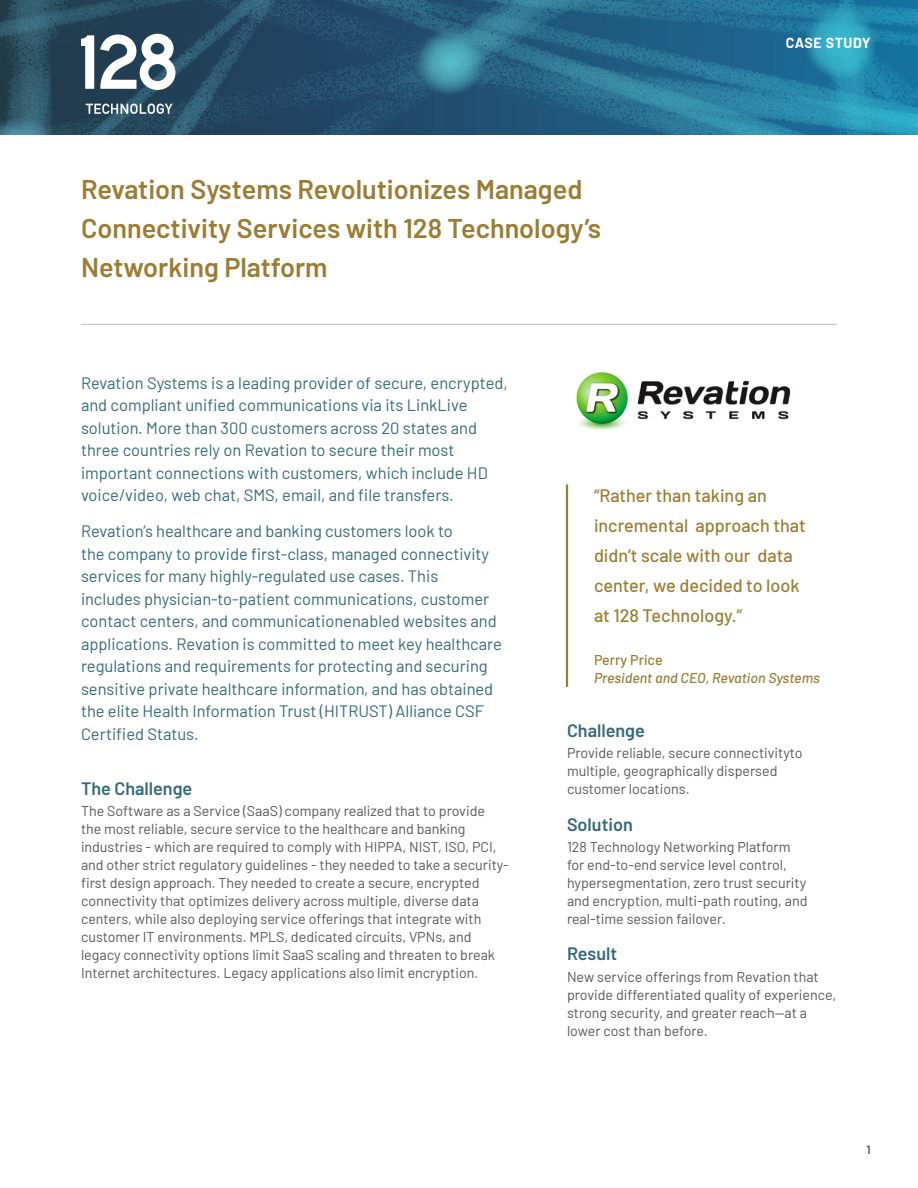
<style>
.page{position:relative;width:918px;height:1188px;background:#fff}
.page>*{position:absolute;margin:0;border:0;box-sizing:border-box;transform-origin:0 0}
.cs_a_head{font:600 27px/39px "Barlow";color:#9b7c32}
.cs_callout{font:500 18px/30px "Barlow";color:#9b7c32}
.cs_b_head{font:600 18px "Barlow";color:#34697c}
.cs_b_head_span{font:600 18px "Barlow";color:#34697c}
.cs_intro_last{font:16.5px/22.5px "Barlow";color:#34697c}
.cs_intro{font:16.5px/22.5px "Barlow";color:#34697c}
.cs_text{font:14.25px/18px "Barlow";color:#57585a}
.cs_callout-2{font:italic 500 14.25px/18px "Barlow";color:#9b7c32}
.cs_document_type{font:700 14.25px "Barlow";letter-spacing:.03em;color:#fff}
.cs_page_number{font:600 12px "Barlow";color:#57585a}
.s1{font-style:normal}
</style>
<div class="page">
<img style="left:0;top:0;width:918px;height:135px">
<svg style="left:81px;top:35px;width:13px;height:54px"></svg>
<svg style="left:100px;top:34px;width:76px;height:56px"></svg>
<svg style="left:86px;top:104px;width:86px;height:10px"></svg>
<hr style="left:81px;top:324px;width:756px;height:1px;background:#c0bcbb">
<hr style="left:566px;top:484px;width:2px;height:203px;background:#9b7c32">
<img style="left:576px;top:372px;width:215px;height:58px">
<p class="cs_a_head" style="left:81px;top:167px;width:522px">Revation Systems Revolutionizes Managed<br>Connectivity Services with 128 Technology’s<br>Networking Platform</p>
<p class="cs_document_type" style="left:786px;top:32px;width:86px">CASE STUDY</p>
<p class="cs_intro" style="left:81px;top:370px;width:428px">Revation Systems is a leading provider of secure, encrypted, and compliant unified communications via its LinkLive solution. More than 300 customers across 20 states and three countries rely on Revation to secure their most important connections with customers, which include HD voice/video, web chat, SMS, email, and file transfers.</p>
<p class="cs_intro_last" style="left:81px;top:519px;width:422px">Revation’s healthcare and banking customers look to<br>the company to provide first-class, managed connectivity services for many highly-regulated use cases. This includes physician-to-patient communications, customer contact centers, and communicationenabled websites and applications. Revation is committed to meet key healthcare regulations and requirements for protecting and securing sensitive private healthcare information, and has obtained the elite Health Information Trust (HITRUST) Alliance CSF Certified Status.</p>
<p class="cs_b_head_span" style="left:81px;top:775px;width:113px">The Challenge</p>
<p class="cs_text" style="left:81px;top:801px;width:429px">The Software as a Service (SaaS) company realized that to provide the most reliable, secure service to the healthcare and banking industries - which are required to comply with HIPPA, NIST, ISO, PCI, and other strict regulatory guidelines - they needed to take a security&shy;first design approach. They needed to create a secure, encrypted connectivity that optimizes delivery across multiple, diverse data centers, while also deploying service offerings that integrate with customer IT environments. MPLS, dedicated circuits, VPNs, and legacy connectivity options limit SaaS scaling and threaten to break Internet architectures. Legacy applications also limit encryption.</p>
<p class="cs_callout" style="left:594px;top:480px;width:213px">“Rather than taking an incremental approach that didn’t scale with our data center, we decided to look at 128 Technology.”</p>
<p class="cs_callout-2" style="left:594px;top:650px;width:227px"><span class="s1">Perry Price<br></span>President and CEO, Revation Systems</p>
<p class="cs_b_head" style="left:567px;top:717px;width:79px">Challenge</p>
<p class="cs_text" style="left:567px;top:743px;width:237px">Provide reliable, secure connectivityto multiple, geographically dispersed customer locations.</p>
<p class="cs_b_head" style="left:567px;top:811px;width:67px">Solution</p>
<p class="cs_text" style="left:567px;top:837px;width:242px">128 Technology Networking Platform for end-to-end service level control, hypersegmentation, zero trust security and encryption, multi-path routing, and real-time session failover.</p>
<p class="cs_b_head" style="left:567px;top:941px;width:52px">Result</p>
<p class="cs_text" style="left:567px;top:966px;width:271px">New service offerings from Revation that provide differentiated quality of experience, strong security, and greater reach—at a lower cost than before.</p>
<p class="cs_page_number" style="left:867px;top:1141px;width:6px">1</p>
</div>
